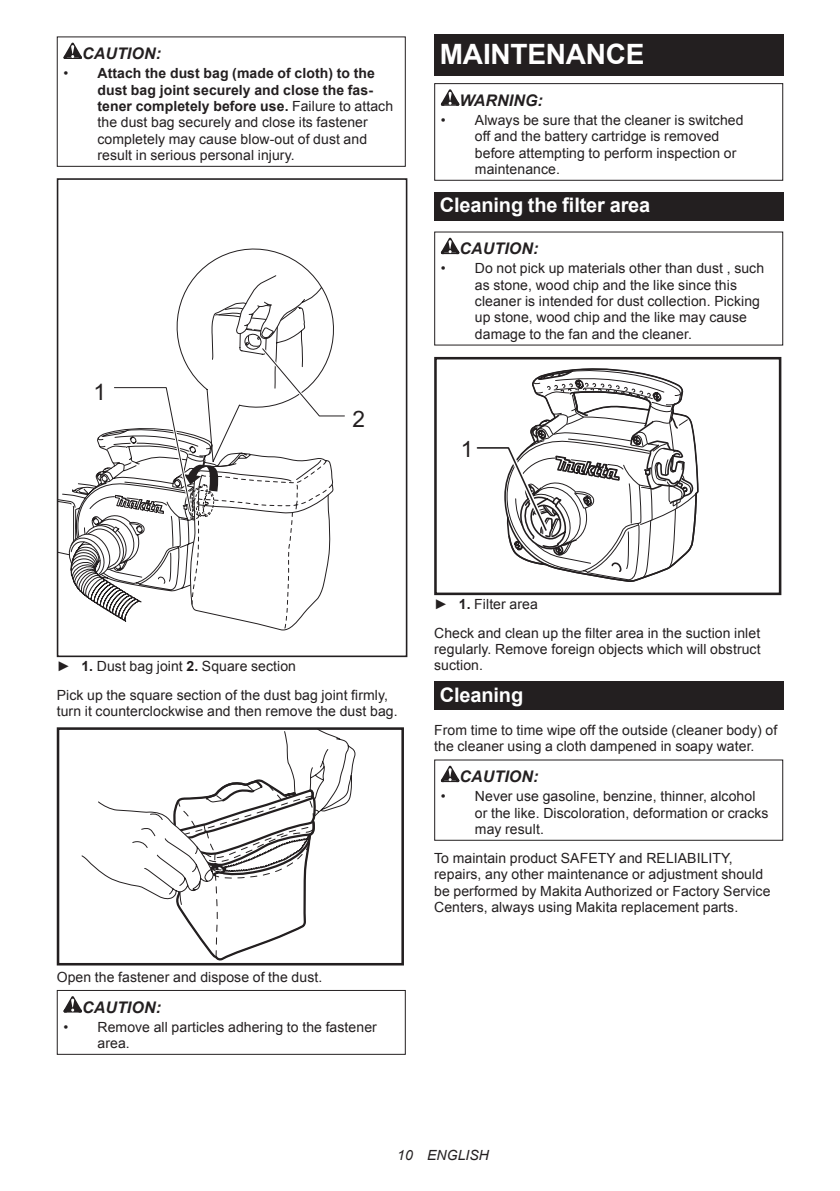
<style>
.page{position:relative;width:840px;height:1191px;background:#fff}
.page>*{position:absolute;margin:0;border:0;box-sizing:border-box;transform-origin:0 0}
.t1{font:700 28px "Arial";letter-spacing:-.01em;color:#fff}
.t2{font:22.6px "Arial";color:#231f20}
.t3{font:22.4px "Arial";color:#231f20}
.t4{font:700 20px "Arial";letter-spacing:-.01em;color:#fff}
.t5{font:italic 700 16px "Arial";letter-spacing:.005em;color:#231f20}
.t6{font:14px/16.4px "Arial";letter-spacing:.005em;color:#231f20}
.t7{font:italic 14px "Arial";letter-spacing:.005em;color:#231f20}
.s1{font-weight:700}
</style>
<div class="page">
<svg style="left:63px;top:43px;width:19px;height:16px"></svg>
<div style="left:57px;top:36px;width:348px;height:131px;border:1px solid #231f20"></div>
<svg style="left:195px;top:248px;width:119px;height:28px"></svg>
<div style="left:57px;top:178px;width:350px;height:479px;border:2px solid #231f20"></div>
<svg style="left:57px;top:276px;width:288px;height:355px"></svg>
<svg style="left:176px;top:900px;width:130px;height:61px"></svg>
<svg style="left:81px;top:731px;width:275px;height:169px"></svg>
<div style="left:57px;top:727px;width:347px;height:238px;border:3px solid #231f20"></div>
<svg style="left:63px;top:996px;width:19px;height:16px"></svg>
<div style="left:57px;top:990px;width:348px;height:64px;border:1px solid #231f20"></div>
<div style="left:434px;top:34px;width:348px;height:41px;background:#231f20"></div>
<svg style="left:440px;top:89px;width:19px;height:17px"></svg>
<div style="left:434px;top:83px;width:348px;height:98px;border:1px solid #231f20"></div>
<div style="left:434px;top:192px;width:348px;height:29px;background:#231f20"></div>
<svg style="left:440px;top:238px;width:19px;height:16px"></svg>
<div style="left:434px;top:357px;width:347px;height:238px;border:3px solid #231f20"></div>
<svg style="left:472px;top:368px;width:226px;height:227px"></svg>
<div style="left:434px;top:681px;width:348px;height:29px;background:#231f20"></div>
<svg style="left:440px;top:765px;width:19px;height:17px"></svg>
<p class="t5" style="left:82px;top:43px;width:80px">CAUTION:</p>
<p class="t6" style="left:97px;top:65px;width:297px;text-indent:-34px">• <span class="s1">Attach the dust bag (made of cloth) to the dust bag joint securely and close the fas&shy;tener completely before use.</span> Failure to attach the dust bag securely and close its fastener completely may cause blow-out of dust and result in serious personal injury.</p>
<h2 class="t2" style="left:93px;top:377px;width:14px">1</h2>
<h2 class="t2" style="left:352px;top:404px;width:14px">2</h2>
<h1 class="t1" style="left:439px;top:35px;width:206px">MAINTENANCE</h1>
<p class="t5" style="left:459px;top:89px;width:85px">WARNING:</p>
<p class="t6" style="left:474px;top:112px;width:270px;text-indent:-34px">• Always be sure that the cleaner is switched off and the battery cartridge is removed before attempting to perform inspection or maintenance.</p>
<h3 class="t4" style="left:439px;top:192px;width:212px">Cleaning the filter area</h3>
<p class="t5" style="left:459px;top:238px;width:80px">CAUTION:</p>
<p class="t6" style="left:474px;top:260px;width:290px;text-indent:-34px">• Do not pick up materials other than dust , such as stone, wood chip and the like since this cleaner is intended for dust collection. Picking up stone, wood chip and the like may cause damage to the fan and the cleaner.</p>
<h3 class="t3" style="left:460px;top:434px;width:14px">1</h3>
<p class="t6" style="left:57px;top:651px;width:332px;line-height:28.8px">► <span class="s1">1.</span> Dust bag joint <span class="s1">2.</span> Square section<br>Pick up the square section of the dust bag joint firmly,</p>
<p class="t6" style="left:57px;top:703px;width:342px">turn it counterclockwise and then remove the dust bag.</p>
<p class="t6" style="left:57px;top:969px;width:267px">Open the fastener and dispose of the dust.</p>
<p class="t5" style="left:82px;top:996px;width:80px">CAUTION:</p>
<p class="t6" style="left:97px;top:1018px;width:281px;text-indent:-34px">• Remove all particles adhering to the fastener area.</p>
<p class="t6" style="left:434px;top:589px;width:327px;line-height:28.8px">► <span class="s1">1.</span> Filter area<br>Check and clean up the filter area in the suction inlet</p>
<p class="t6" style="left:434px;top:641px;width:328px">regularly. Remove foreign objects which will obstruct suction.</p>
<h3 class="t4" style="left:439px;top:681px;width:85px">Cleaning</h3>
<p class="t6" style="left:434px;top:722px;width:344px">From time to time wipe off the outside (cleaner body) of the cleaner using a cloth dampened in soapy water.</p>
<p class="t5" style="left:459px;top:766px;width:80px">CAUTION:</p>
<p class="t6" style="left:474px;top:788px;width:295px;text-indent:-34px">• Never use gasoline, benzine, thinner, alcohol or the like. Discoloration, deformation or cracks may result.</p>
<p class="t6" style="left:434px;top:850px;width:337px">To maintain product SAFETY and RELIABILITY, repairs, any other maintenance or adjustment should be performed by Makita Authorized or Factory Service Centers, always using Makita replacement parts.</p>
<p class="t7" style="left:397px;top:1146px;width:93px">10 ENGLISH</p>
</div>
